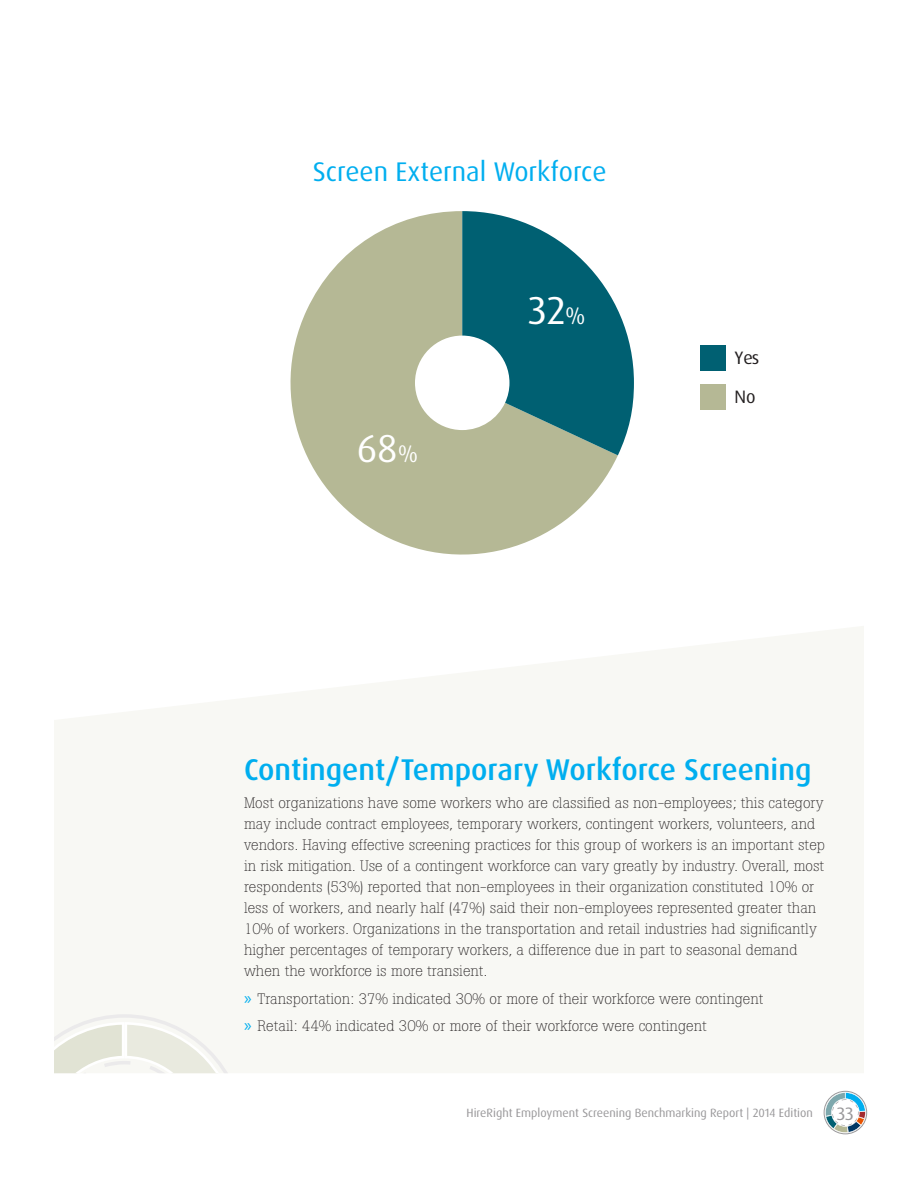
<style>
.page{position:relative;width:918px;height:1188px;background:#fff}
.page>*{position:absolute;margin:0;border:0;box-sizing:border-box;transform-origin:0 0}
.t1{font:39px "Dax OT";color:#fff}
.t2{font:500 30px "Dax OT";color:#00aeef}
.t3{font:27px "Dax OT";color:#00aeef}
.t4{font:18px/38.8px "Dax OT";color:#231f20}
.t5{font:18px "Dax OT";color:#99989a}
.t6{font:300 15px/21px "Boton BQ";color:#231f20}
.t7{font:12px "Dax OT";color:#99989a}
.s1{font-size:24px}
.s2{font-family:"Myriad Pro";font-weight:400;font-size:18px;color:#00aeef}
</style>
<div class="page">
<svg style="left:823px;top:1092px;width:43px;height:41px"></svg>
<div style="left:824px;top:1091px;width:43px;height:43px;border:1px solid #99989a;border-radius:50%"></div>
<svg style="left:54px;top:626px;width:810px;height:447px;fill:#f8f8f4"></svg>
<svg style="left:54px;top:1014px;width:191px;height:59px"></svg>
<svg style="left:290px;top:211px;width:328px;height:344px;fill:#b5b895"></svg>
<svg style="left:462px;top:211px;width:172px;height:244px"></svg>
<div style="left:700px;top:345px;width:26px;height:26px;background:#006072"></div>
<div style="left:700px;top:384px;width:26px;height:26px;background:#b5b895"></div>
<h3 class="t3" style="left:313px;top:155px;width:295px">Screen External Workforce</h3>
<h1 class="t1" style="left:357px;top:424px;width:63px">68<span class="s1">%</span></h1>
<h1 class="t1" style="left:528px;top:286px;width:59px">32<span class="s1">%</span></h1>
<p class="t4" style="left:734px;top:339px;width:27px">Yes<br>No</p>
<h2 class="t2" style="left:244px;top:751px;width:569px">Contingent/Temporary Workforce Screening</h2>
<p class="t6" style="left:244px;top:792px;width:582px">Most organizations have some workers who are classified as non-employees; this category may include contract employees, temporary workers, contingent workers, volunteers, and vendors. Having effective screening practices for this group of workers is an important step in risk mitigation. Use of a contingent workforce can vary greatly by industry. Overall, most respondents (53%) reported that non-employees in their organization constituted 10% or less of workers, and nearly half (47%) said their non-employees represented greater than 10% of workers. Organizations in the transportation and retail industries had significantly higher percentages of temporary workers, a difference due in part to seasonal demand when the workforce is more transient.</p>
<p class="t6" style="left:244px;top:985px;width:521px;line-height:27.8px"><span class="s2">»</span> Transportation: 37% indicated 30% or more of their workforce were contingent <span class="s2">»</span> Retail: 44% indicated 30% or more of their workforce were contingent</p>
<p class="t7" style="left:467px;top:1106px;width:348px">HireRight Employment Screening Benchmarking Report | 2014 Edition</p>
<p class="t5" style="left:837px;top:1102px;width:18px">33</p>
</div>
